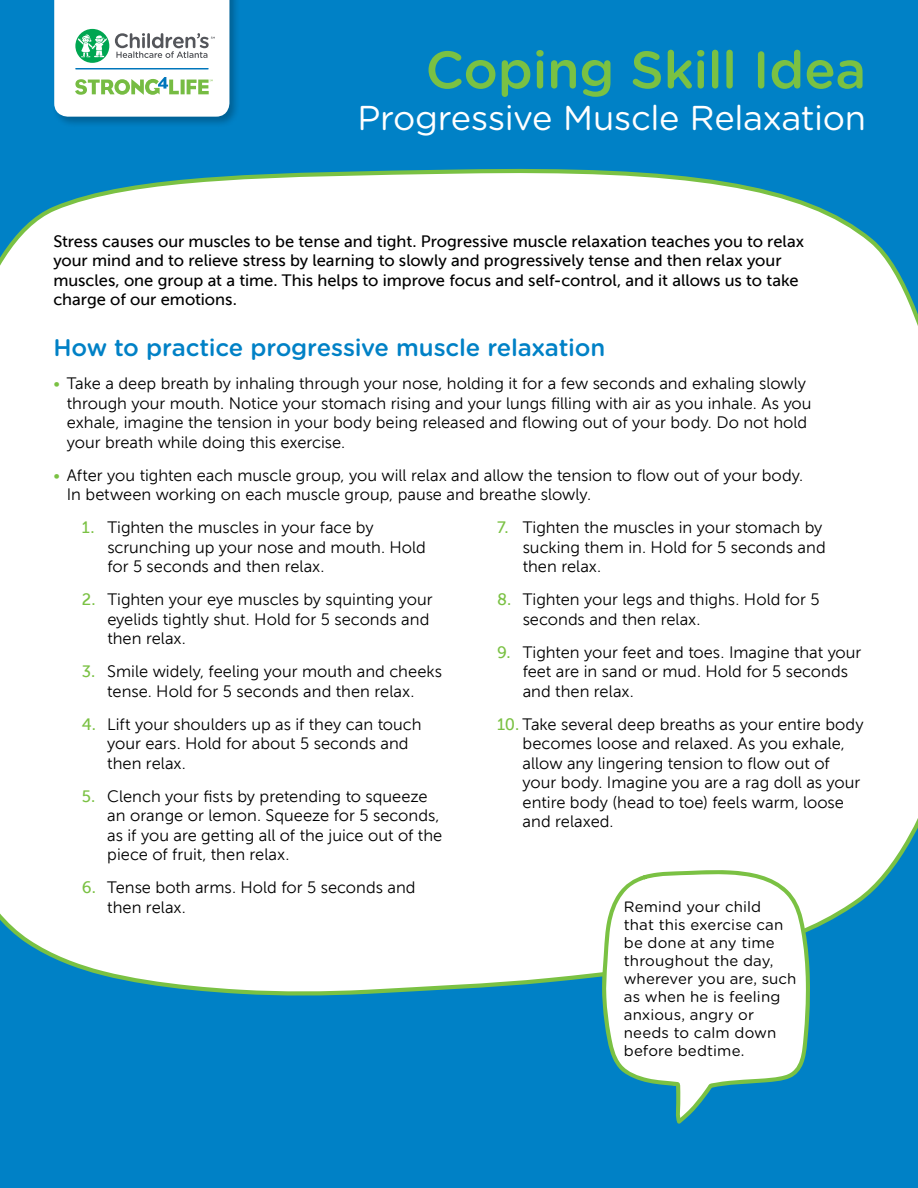
<style>
.page{position:relative;width:918px;height:1188px;background:#0081c6}
.page>*{position:absolute;margin:0;border:0;box-sizing:border-box;transform-origin:0 0}
.t1{font:500 52.5px "Gotham Rounded";letter-spacing:-.01em;color:#7ac143}
.t2{font:34.5px "Gotham Rounded";letter-spacing:-.01em;color:#fff}
.t3{font:500 24px "Gotham Rounded";letter-spacing:-.01em;color:#0081c6}
.t4{font:16.5px/19.5px "Museo Sans 300";color:#000}
.t5{font:16.5px/19.5px "Museo Sans 500";color:#000}
.t6{font:15px/18px "Gotham Rounded";letter-spacing:.01em;color:#000}
.s1{color:#7ac143}
.s2{font-family:"Museo Sans 500";color:#7ac143}
</style>
<div class="page">
<div style="left:0;top:168px;width:918px;height:828px;background:#fff"></div>
<div style="left:52px;top:0;width:189px;height:128px;background:#000;opacity:.25"></div>
<svg style="left:54px;top:0;width:175px;height:117px;background:#e3efe8"></svg>
<svg style="left:840px;top:812px;width:52px;height:80px;background:#edf6f5"></svg>
<svg style="left:602px;top:870px;width:208px;height:254px;fill:#fff"></svg>
<h1 class="t1" style="left:425px;top:32px;width:442px">Coping Skill Idea</h1>
<h2 class="t2" style="left:357px;top:94px;width:510px">Progressive Muscle Relaxation</h2>
<p class="t5" style="left:53px;top:231px;width:752px">Stress causes our muscles to be tense and tight. Progressive muscle relaxation teaches you to relax your mind and to relieve stress by learning to slowly and progressively tense and then relax your muscles, one group at a time. This helps to improve focus and self-control, and it allows us to take charge of our emotions.</p>
<h3 class="t3" style="left:53px;top:331px;width:553px">How to practice progressive muscle relaxation</h3>
<p class="t4" style="left:67px;top:374px;width:746px;text-indent:-13px"><span class="s1">•</span> Take a deep breath by inhaling through your nose, holding it for a few seconds and exhaling slowly through your mouth. Notice your stomach rising and your lungs filling with air as you inhale. As you exhale, imagine the tension in your body being released and flowing out of your body. Do not hold your breath while doing this exercise.</p>
<p class="t4" style="left:67px;top:466px;width:738px;text-indent:-13px"><span class="s1">•</span> After you tighten each muscle group, you will relax and allow the tension to flow out of your body.<br>In between working on each muscle group, pause and breathe slowly.</p>
<p class="t4" style="left:107px;top:518px;width:320px;text-indent:-25px"><span class="s2">1.</span> Tighten the muscles in your face by scrunching up your nose and mouth. Hold for 5 seconds and then relax.</p>
<p class="t4" style="left:107px;top:590px;width:327px;text-indent:-26px"><span class="s2">2.</span> Tighten your eye muscles by squinting your eyelids tightly shut. Hold for 5 seconds and then relax.</p>
<p class="t4" style="left:82px;top:662px;width:362px;text-align:center"><span class="s2">3.</span> Smile widely, feeling your mouth and cheeks tense. Hold for 5 seconds and then relax.</p>
<p class="t4" style="left:107px;top:715px;width:316px;text-indent:-26px"><span class="s2">4.</span> Lift your shoulders up as if they can touch your ears. Hold for about 5 seconds and then relax.</p>
<p class="t4" style="left:107px;top:787px;width:337px;text-indent:-25px"><span class="s2">5.</span> Clench your fists by pretending to squeeze an orange or lemon. Squeeze for 5 seconds, as if you are getting all of the juice out of the piece of fruit, then relax.</p>
<p class="t4" style="left:107px;top:878px;width:310px;text-indent:-26px"><span class="s2">6.</span> Tense both arms. Hold for 5 seconds and then relax.</p>
<p class="t4" style="left:523px;top:518px;width:305px;text-indent:-25px"><span class="s2">7.</span> Tighten the muscles in your stomach by sucking them in. Hold for 5 seconds and then relax.</p>
<p class="t4" style="left:523px;top:590px;width:299px;text-indent:-25px"><span class="s2">8.</span> Tighten your legs and thighs. Hold for 5 seconds and then relax.</p>
<p class="t4" style="left:523px;top:643px;width:340px;text-indent:-26px"><span class="s2">9.</span> Tighten your feet and toes. Imagine that your feet are in sand or mud. Hold for 5 seconds and then relax.</p>
<p class="t4" style="left:523px;top:715px;width:342px;text-indent:-25px"><span class="s2">10.</span> Take several deep breaths as your entire body becomes loose and relaxed. As you exhale, allow any lingering tension to flow out of your body. Imagine you are a rag doll as your entire body (head to toe) feels warm, loose and relaxed.</p>
<p class="t6" style="left:624px;top:897px;width:174px">Remind your child<br>that this exercise can be done at any time throughout the day, wherever you are, such as when he is feeling anxious, angry or needs to calm down before bedtime.</p>
</div>
